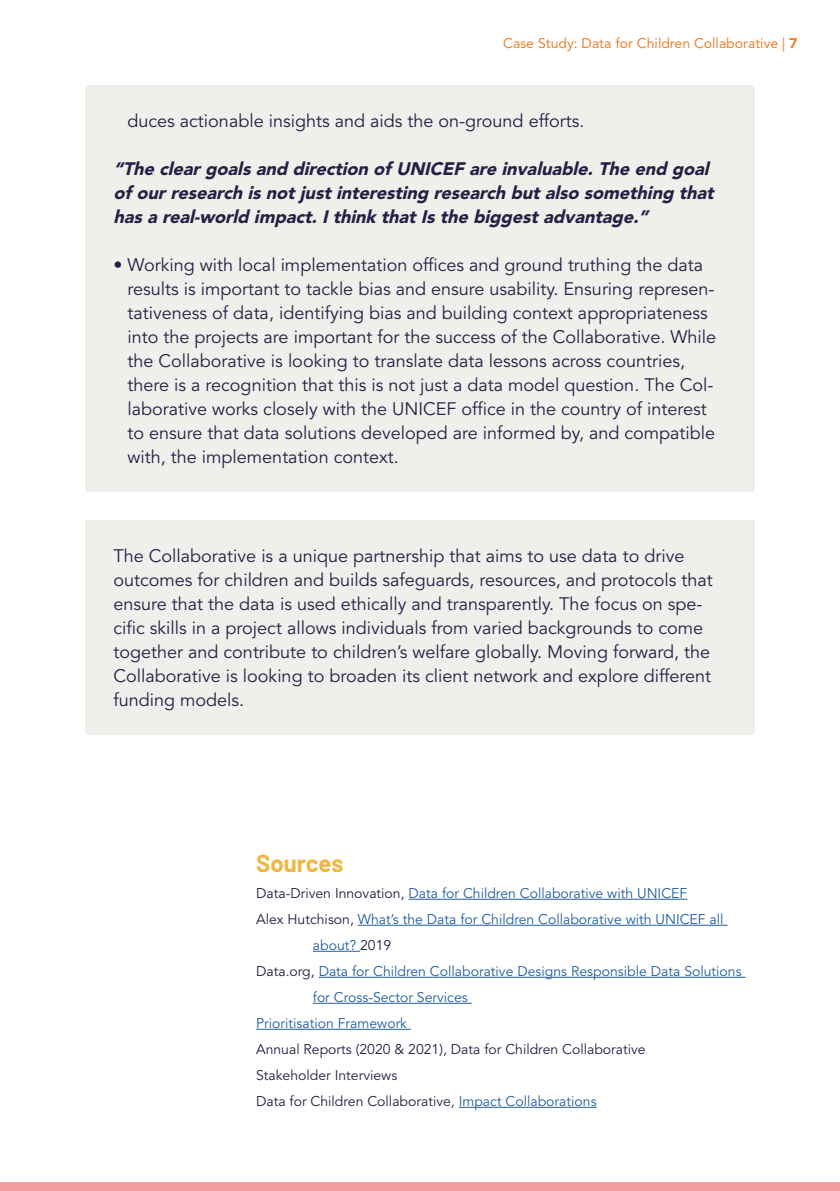
<style>
.page{position:relative;width:840px;height:1191px;background:#fff}
.page>*{position:absolute;margin:0;border:0;box-sizing:border-box;transform-origin:0 0}
.t1{font:700 24px "Barlow";letter-spacing:-.005em;color:#f3b641}
.t2{font:18px/24px "Avenir LT Std";color:#222044}
.t3{font:italic 900 18px/24px "Avenir LT Std";color:#222044}
.t4{font:14px "Avenir LT Std";color:#215e9e}
.t5{font:14px/26px "Avenir LT Std";color:#222044}
.t6{font:14px "Avenir LT Std";color:#f0822d}
.s1{font-weight:900}
.s2{color:#222044}
.s3{color:#215e9e}
</style>
<div class="page">
<div style="left:0;top:1182px;width:839px;height:9px;background:#f59ea1"></div>
<div style="left:85px;top:85px;width:669px;height:406px;background:#efefeb"></div>
<div style="left:85px;top:520px;width:669px;height:214px;background:#efefeb"></div>
<hr style="left:408px;top:899px;width:279px;height:1px;background:#215e9e">
<hr style="left:357px;top:925px;width:370px;height:1px;background:#215e9e">
<hr style="left:313px;top:951px;width:47px;height:1px;background:#215e9e">
<hr style="left:318px;top:977px;width:427px;height:1px;background:#215e9e">
<hr style="left:313px;top:1003px;width:158px;height:1px;background:#215e9e">
<hr style="left:256px;top:1029px;width:155px;height:1px;background:#215e9e">
<hr style="left:458px;top:1107px;width:138px;height:1px;background:#215e9e">
<p class="t6" style="left:503px;top:35px;width:295px">Case Study: Data for Children Collaborative | <span class="s1">7</span></p>
<p class="t2" style="left:127px;top:109px;width:458px">duces actionable insights and aids the on-ground efforts.</p>
<p class="t3" style="left:113px;top:157px;width:606px">“The cleargoalsand direction ofUNICEF are invaluable.The end goal ofourresearch isnotjustinteresting research butalso something that hasa real-world impact.Ithink thatIsthe biggestadvantage.”</p>
<p class="t2" style="left:127px;top:253px;width:589px;text-indent:-14px">• Working with local implementation offices and ground truthing the data results is important to tackle bias and ensure usability. Ensuring represen&shy;tativeness of data, identifying bias and building context appropriateness into the projects are important for the success of the Collaborative. While the Collaborative is looking to translate data lessons across countries, there is a recognition that this is not just a data model question. The Col&shy;laborative works closely with the UNICEF office in the country of interest to ensure that data solutions developed are informed by, and compatible with, the implementation context.</p>
<p class="t2" style="left:113px;top:544px;width:600px">The Collaborative is a unique partnership that aims to use data to drive outcomes for children and builds safeguards, resources, and protocols that ensure that the data is used ethically and transparently. The focus on spe&shy;cific skills in a project allows individuals from varied backgrounds to come together and contribute to children’s welfare globally. Moving forward, the Collaborative is looking to broaden its client network and explore different funding models.</p>
<h1 class="t1" style="left:256px;top:845px;width:89px">Sources</h1>
<p class="t4" style="left:256px;top:885px;width:432px"><span class="s2">Data-Driven Innovation,</span> Data for Children Collaborative with UNICEF</p>
<p class="t4" style="left:256px;top:911px;width:468px"><span class="s2">Alex Hutchison,</span> What’s the Data for Children Collaborative with UNICEF all</p>
<p class="t4" style="left:313px;top:937px;width:80px">about? <span class="s2">2019</span></p>
<p class="t4" style="left:256px;top:963px;width:487px"><span class="s2">Data.org,</span> Data for Children Collaborative Designs Responsible Data Solutions</p>
<p class="t4" style="left:313px;top:989px;width:156px">for Cross-Sector Services</p>
<p class="t4" style="left:256px;top:1015px;width:152px">Prioritisation Framework</p>
<p class="t5" style="left:256px;top:1036px;width:391px">Annual Reports (2020 &amp; 2021), Data for Children Collaborative<br>Stakeholder Interviews<br>Data for Children Collaborative, <span class="s3">Impact Collaborations</span></p>
</div>
